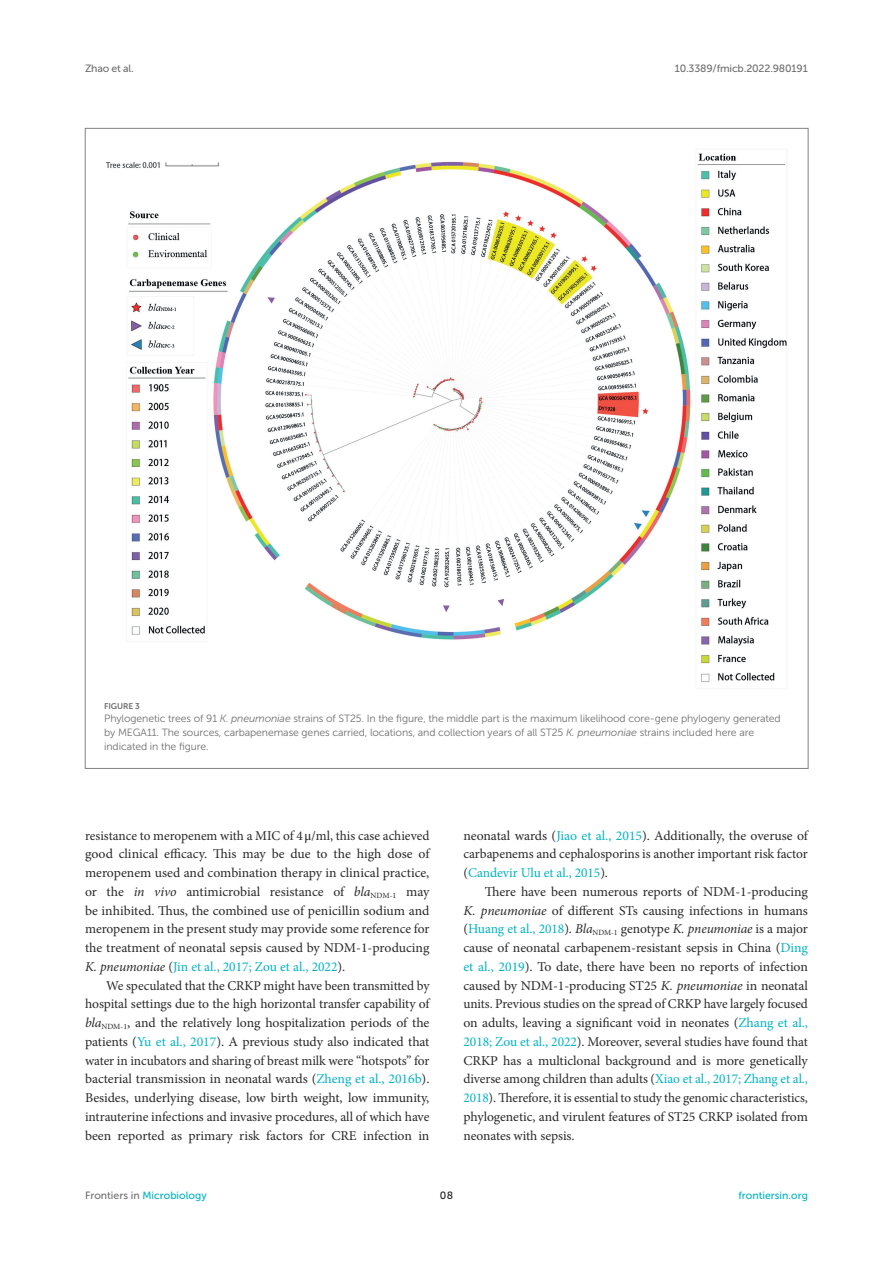
<style>
.page{position:relative;width:893px;height:1263px;background:#fff}
.page>*{position:absolute;margin:0;border:0;box-sizing:border-box;transform-origin:0 0}
.TEXT{font:13.5px/18.8px "Minion Pro";letter-spacing:-.005em;color:#292929;text-align:justify}
.TEXT_FLUSH{font:13.5px/18.8px "Minion Pro";color:#292929;text-align:justify}
.FIG_LEG{font:10.5px/13.5px "Museo Sans 300";letter-spacing:-.01em;color:#6f6f70}
.t1{font:10.5px "Museo Sans 500";color:#00b3c3}
.t2{font:10.5px "Museo Sans 500";letter-spacing:-.015em;color:#6f6f70}
.t3{font:10.5px "Museo Sans 500";color:#231f20}
.FIG_HD{font:8.25px "Museo Sans 700";letter-spacing:-.01em;color:#6f6f70}
.s1{font-style:italic}
.s2{font-family:"STIX General"}
.s3{color:#00b3c3}
.s4{color:#6f6f70}
</style>
<div class="page">
<img style="left:106px;top:149px;width:681px;height:540px">
<p class="t2" style="left:85px;top:63px;width:50px">Zhao et al.</p>
<p class="t2" style="left:675px;top:63px;width:135px">10.3389/fmicb.2022.980191</p>
<p class="FIG_HD" style="left:104px;top:701px;width:37px">FIGURE 3</p>
<p class="FIG_LEG" style="left:104px;top:712px;width:678px">Phylogenetic trees of 91 <span class="s1">K. pneumoniae</span> strains of ST25. In the figure, the middle part is the maximum likelihood core-gene phylogeny generated by MEGA11. The sources, carbapenemase genes carried, locations, and collection years of all ST25 <span class="s1">K. pneumoniae</span> strains included here are indicated in the figure.</p>
<p class="TEXT_FLUSH" style="left:85px;top:826px;width:346px">resistance to meropenem with a MIC of 4<span class="s2">μ</span>/ml, this case achieved good clinical efficacy. This may be due to the high dose of meropenem used and combination therapy in clinical practice, or the <span class="s1">in vivo</span> antimicrobial resistance of <span class="s1">bla</span><sub>NDM-1</sub> may be inhibited. Thus, the combined use of penicillin sodium and meropenem in the present study may provide some reference for the treatment of neonatal sepsis caused by NDM-1-producing <span class="s1">K. pneumoniae</span> (<span class="s3">Jin et al., 2017; Zou et al., 2022</span>).</p>
<p class="TEXT" style="left:85px;top:976px;width:346px;text-indent:21px">We speculated that the CRKP might have been transmitted by hospital settings due to the high horizontal transfer capability of <span class="s1">bla</span><sub>NDM-1</sub>, and the relatively long hospitalization periods of the patients (<span class="s3">Yu et al., 2017</span>). A previous study also indicated that water in incubators and sharing of breast milk were “hotspots” for bacterial transmission in neonatal wards (<span class="s3">Zheng et al., 2016b</span>).<br>Besides, underlying disease, low birth weight, low immunity, intrauterine infections and invasive procedures, all of which have been reported as primary risk factors for CRE infection in</p>
<p class="TEXT" style="left:463px;top:826px;width:346px">neonatal wards (<span class="s3">Jiao et al., 2015</span>). Additionally, the overuse of carbapenems and cephalosporins is another important risk factor (<span class="s3">Candevir Ulu et al., 2015</span>).</p>
<p class="TEXT" style="left:463px;top:882px;width:346px;text-indent:21px">There have been numerous reports of NDM-1-producing <span class="s1">K. pneumoniae</span> of different STs causing infections in humans (<span class="s3">Huang et al., 2018</span>). <span class="s1">Bla</span><sub>NDM-1</sub> genotype <span class="s1">K. pneumoniae</span> is a major cause of neonatal carbapenem-resistant sepsis in China (<span class="s3">Ding et al., 2019</span>). To date, there have been no reports of infection caused by NDM-1-producing ST25 <span class="s1">K. pneumoniae</span> in neonatal units. Previous studies on the spread of CRKP have largely focused on adults, leaving a significant void in neonates (<span class="s3">Zhang et al., 2018; Zou et al., 2022</span>). Moreover, several studies have found that CRKP has a multiclonal background and is more genetically diverse among children than adults (<span class="s3">Xiao et al., 2017; Zhang et al., 2018</span>). Therefore, it is essential to study the genomic characteristics, phylogenetic, and virulent features of ST25 CRKP isolated from neonates with sepsis.</p>
<p class="t1" style="left:85px;top:1190px;width:123px"><span class="s4">Frontiers in</span> Microbiology</p>
<p class="t3" style="left:440px;top:1190px;width:15px">08</p>
<p class="t1" style="left:738px;top:1190px;width:71px">frontiersin.org</p>
</div>
